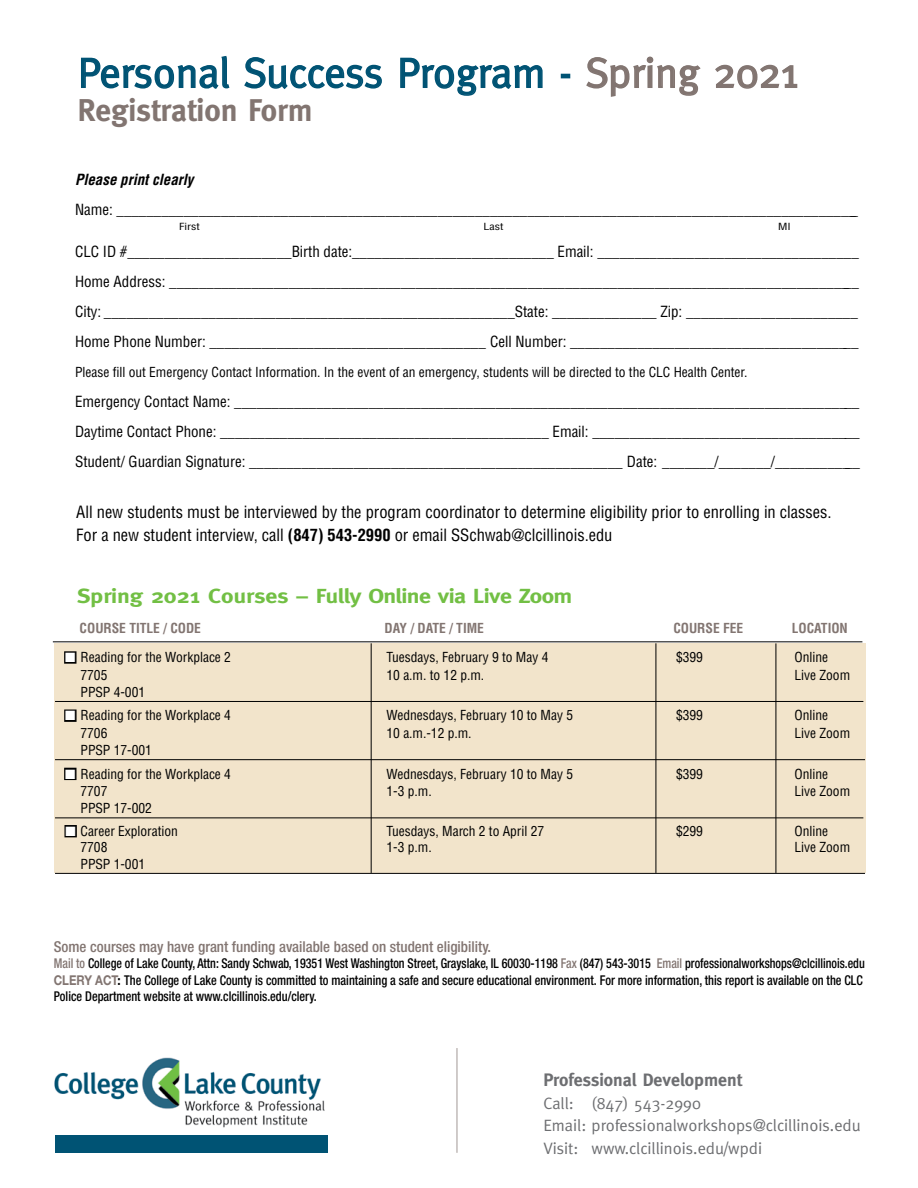
<style>
.page{position:relative;width:918px;height:1188px;background:#fff}
.page>*{position:absolute;margin:0;border:0;box-sizing:border-box;transform-origin:0 0}
.t1{font:42px "Meta";color:#005374}
.t2{font:700 31.5px "Meta";color:#827571}
.t3{font:700 20.4px "Meta";letter-spacing:-.025em;color:#72bf44;scale:1.18 1}
.t4{font:700 18px "Meta";color:#6d6e71}
.t5{font:condensed 16.5px/22.5px "Helvetica";color:#000}
.t6{font:16.5px/22.5px "Meta";color:#6d6e71}
.t7{font:condensed 15px/30px "Helvetica";color:#000;text-align:justify}
.t8{font:500 condensed 15px "Helvetica Neue LT Std";color:#827571}
.t9{font:italic 700 condensed 15px "Helvetica";color:#000}
.t10{font:condensed 13.5px "Helvetica";color:#000}
.t11{font:500 condensed 13.5px/16.5px "Helvetica Neue LT Std";color:#000;scale:.89 1}
.t12{font:700 condensed 13.5px "Helvetica";color:#827571}
.t13{font:condensed 9.6px "Helvetica";color:#000;scale:1.25 1}
.s1{color:#827571}
.s2{font-weight:700}
.s3{color:#fff}
.s4{font-weight:700;font-stretch:normal;color:#827571}
.s5{font-weight:700;font-stretch:normal}
</style>
<div class="page">
<div style="left:54px;top:643px;width:812px;height:230px;background:#f2e4cb"></div>
<svg style="left:81px;top:56px;width:149px;height:33px"></svg>
<svg style="left:244px;top:57px;width:138px;height:32px"></svg>
<svg style="left:400px;top:57px;width:143px;height:39px"></svg>
<svg style="left:561px;top:74px;width:9px;height:4px"></svg>
<svg style="left:586px;top:56px;width:115px;height:41px"></svg>
<svg style="left:715px;top:64px;width:83px;height:25px"></svg>
<hr style="left:53px;top:641px;width:809px;height:1px;background:#000">
<hr style="left:371px;top:643px;width:1px;height:230px;background:#000">
<hr style="left:656px;top:643px;width:1px;height:230px;background:#000">
<hr style="left:776px;top:643px;width:1px;height:230px;background:#000">
<hr style="left:55px;top:701px;width:808px;height:1px;background:#000">
<hr style="left:55px;top:759px;width:810px;height:1px;background:#000">
<hr style="left:55px;top:818px;width:808px;height:1px;background:#000">
<hr style="left:55px;top:873px;width:810px;height:1px;background:#000">
<div style="left:64px;top:651px;width:12px;height:13px;border:3px solid #000"></div>
<div style="left:64px;top:710px;width:13px;height:12px;border:3px solid #000"></div>
<div style="left:64px;top:768px;width:12px;height:12px;border:3px solid #000"></div>
<div style="left:64px;top:825px;width:13px;height:12px;border:3px solid #000"></div>
<img style="left:54px;top:1057px;width:274px;height:79px">
<div style="left:56px;top:1136px;width:272px;height:17px;background:#005374"></div>
<hr style="left:456px;top:1048px;width:2px;height:105px;background:#827571">
<h1 class="t1" style="left:78px;top:48px;width:722px">Personal Success Program - <span class="s1">Spring 2021</span></h1>
<h2 class="t2" style="left:78px;top:92px;width:236px">Registration Form</h2>
<p class="t9" style="left:75px;top:170px;width:120px">Please print clearly</p>
<p class="t7" style="left:75px;top:195px;width:785px">Name: ____________________________________________________________________________________________________</p>
<p class="t13" style="left:179px;top:221px;width:18px">First</p>
<p class="t13" style="left:484px;top:221px;width:17px">Last</p>
<p class="t13" style="left:778px;top:221px;width:12px">MI</p>
<p class="t7" style="left:75px;top:237px;width:785px">CLC ID #______________________Birth date:___________________________ Email: ___________________________________ Home Address: _____________________________________________________________________________________________ City: _______________________________________________________State: ______________ Zip: _______________________ Home Phone Number: _____________________________________ Cell Number: _______________________________________</p>
<p class="t10" style="left:75px;top:364px;width:674px">Please fill out Emergency Contact Information. In the event of an emergency, students will be directed to the CLC Health Center.</p>
<p class="t7" style="left:75px;top:387px;width:786px">Emergency Contact Name: ____________________________________________________________________________________ Daytime Contact Phone: ____________________________________________ Email: ____________________________________ Student/ Guardian Signature: __________________________________________________ Date: _______/_______/____________</p>
<p class="t5" style="left:76px;top:501px;width:757px">All new students must be interviewed by the program coordinator to determine eligibility prior to enrolling in classes.<br>For a new student interview, call <span class="s2">(847) 543-2990</span> or email SSchwab@clcillinois.edu</p>
<h3 class="t3" style="left:77px;top:584px;width:421px">Spring 2021 Courses – Fully Online via Live Zoom</h3>
<p class="t12" style="left:80px;top:619px;width:123px">COURSE TITLE / CODE</p>
<p class="t12" style="left:385px;top:619px;width:101px">DAY / DATE / TIME</p>
<p class="t12" style="left:673px;top:619px;width:71px">COURSE FEE</p>
<p class="t12" style="left:792px;top:619px;width:58px">LOCATION</p>
<p class="t10" style="left:65px;top:649px;width:167px"><span class="s3">■</span> Reading for the Workplace 2</p>
<p class="t10" style="left:387px;top:649px;width:163px">Tuesdays, February 9 to May 4</p>
<p class="t10" style="left:676px;top:649px;width:28px">$399</p>
<p class="t10" style="left:795px;top:649px;width:35px">Online</p>
<p class="t10" style="left:81px;top:666px;width:28px">7705</p>
<p class="t10" style="left:387px;top:666px;width:99px">10 a.m. to 12 p.m.</p>
<p class="t10" style="left:795px;top:666px;width:57px">Live Zoom</p>
<p class="t10" style="left:81px;top:684px;width:66px">PPSP 4-001</p>
<p class="t10" style="left:65px;top:707px;width:167px"><span class="s3">■</span> Reading for the Workplace 4</p>
<p class="t10" style="left:387px;top:707px;width:188px">Wednesdays, February 10 to May 5</p>
<p class="t10" style="left:676px;top:707px;width:28px">$399</p>
<p class="t10" style="left:795px;top:707px;width:35px">Online</p>
<p class="t10" style="left:81px;top:724px;width:28px">7706</p>
<p class="t10" style="left:387px;top:724px;width:87px">10 a.m.-12 p.m.</p>
<p class="t10" style="left:795px;top:724px;width:57px">Live Zoom</p>
<p class="t10" style="left:81px;top:742px;width:73px">PPSP 17-001</p>
<p class="t10" style="left:65px;top:765px;width:167px"><span class="s3">■</span> Reading for the Workplace 4</p>
<p class="t10" style="left:387px;top:765px;width:188px">Wednesdays, February 10 to May 5</p>
<p class="t10" style="left:676px;top:765px;width:28px">$399</p>
<p class="t10" style="left:795px;top:765px;width:35px">Online</p>
<p class="t10" style="left:81px;top:783px;width:28px">7707</p>
<p class="t10" style="left:387px;top:783px;width:47px">1-3 p.m.</p>
<p class="t10" style="left:795px;top:783px;width:57px">Live Zoom</p>
<p class="t10" style="left:81px;top:800px;width:73px">PPSP 17-002</p>
<p class="t10" style="left:66px;top:823px;width:114px"><span class="s3">■</span> Career Exploration</p>
<p class="t10" style="left:387px;top:823px;width:159px">Tuesdays, March 2 to April 27</p>
<p class="t10" style="left:676px;top:823px;width:28px">$299</p>
<p class="t10" style="left:795px;top:823px;width:35px">Online</p>
<p class="t10" style="left:81px;top:839px;width:28px">7708</p>
<p class="t10" style="left:387px;top:839px;width:47px">1-3 p.m.</p>
<p class="t10" style="left:795px;top:839px;width:57px">Live Zoom</p>
<p class="t10" style="left:81px;top:856px;width:66px">PPSP 1-001</p>
<p class="t8" style="left:54px;top:938px;width:439px">Some courses may have grant funding available based on student eligibility.</p>
<p class="t11" style="left:54px;top:955px;width:913px"><span class="s1">Mail to</span> College of Lake County, Attn: Sandy Schwab, 19351 West Washington Street, Grayslake, IL 60030-1198 <span class="s1">Fax</span> (847) 543-3015 <span class="s1">Email</span> professionalworkshops@clcillinois.edu<br><span class="s4">CLERY ACT</span><span class="s5">:</span> The College of Lake County is committed to maintaining a safe and secure educational environment. For more information, this report is available on the CLC<br>Police Department website at www.clcillinois.edu/clery.</p>
<p class="t4" style="left:544px;top:1070px;width:200px">Professional Development</p>
<p class="t6" style="left:544px;top:1092px;width:319px">Call: (847) 543-2990<br>Email: professionalworkshops@clcillinois.edu<br>Visit: www.clcillinois.edu/wpdi</p>
</div>
